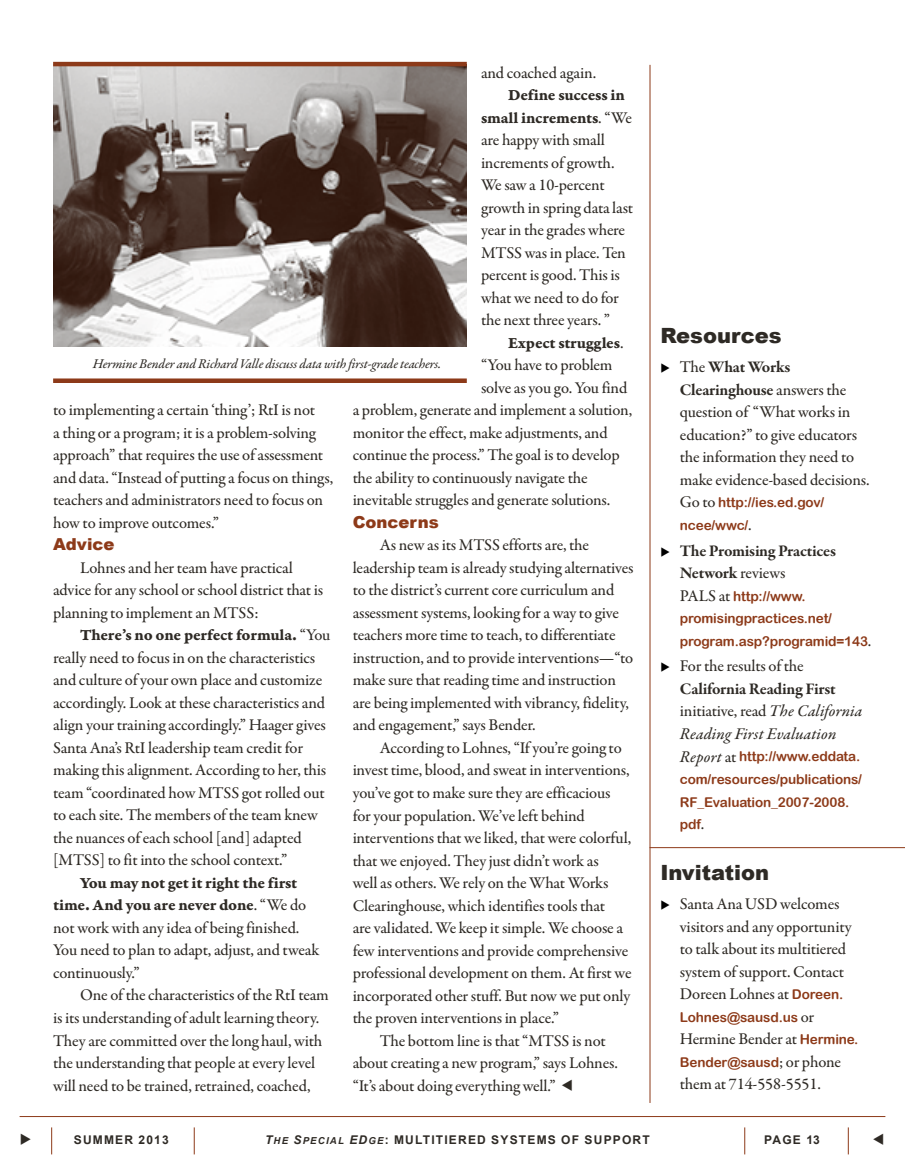
<style>
.page{position:relative;width:905px;height:1175px;background:#fff}
.page>*{position:absolute;margin:0;border:0;box-sizing:border-box;transform-origin:0 0}
.t1{font:900 21px "Arial";color:#2e2a25}
.t2{font:500 16.5px/22.5px "Garamond Premr Pro";letter-spacing:-.01em;color:#2e2a25}
.t3{font:16.5px/22.5px "Garamond Premr Pro Bd Capt";letter-spacing:-.01em;color:#2e2a25}
.t4{font:700 16.5px/22.5px "Garamond Premr Pro";letter-spacing:-.015em;color:#2e2a25}
.t5{font:16.5px "Garamond Premr Pro Med It";letter-spacing:.005em;color:#2e2a25}
.t6{font:900 16.5px "Arial";color:#8d3a19}
.t7{font:13.5px/22.5px "Arial Rounded MT Bold";letter-spacing:-.01em;color:#8d3a19}
.t8{font:13.5px "Garamond Premr Pro Med It";letter-spacing:-.01em;color:#2e2a25}
.t9{font:700 12px "Arial";letter-spacing:.1em;color:#2e2a25}
.s1{font-family:"Garamond Premr Pro";font-weight:500}
.s2{font-weight:700}
.s3{font-family:"Garamond Premr Pro";font-weight:500;font-size:16.5px;color:#2e2a25}
.s4{font-weight:500}
.s5{font-family:"Garamond Premr Pro Med It";font-weight:400}
.s6{font-family:"Garamond Premr Pro Med It";font-size:16.5px;color:#2e2a25}
.s7{font-family:"Arial Rounded MT Bold";font-weight:400;font-size:13.5px;color:#8d3a19}
.s8{font-family:"Arial Bold Italic MT SC800";font-weight:400}
.s9{font-family:"Arial Bold Italic MT SC800";font-weight:400;font-size:9.6px}
</style>
<div class="page">
<svg style="left:51px;top:1127px;width:1px;height:27px"></svg>
<svg style="left:744px;top:1127px;width:1px;height:27px"></svg>
<svg style="left:847px;top:1127px;width:1px;height:27px"></svg>
<hr style="left:20px;top:1116px;width:865px;height:1px;background:#8d3a19">
<hr style="left:649px;top:65px;width:1px;height:1037px;background:#8d3a19">
<hr style="left:649px;top:847px;width:255px;height:1px;background:#8d3a19">
<img style="left:53px;top:66px;width:414px;height:280px">
<hr style="left:53px;top:62px;width:414px;height:4px;background:#8d3a19">
<div style="left:53px;top:378px;width:414px;height:5px;background:#8d3a19"></div>
<svg style="left:194px;top:1127px;width:1px;height:28px"></svg>
<p class="t2" style="left:481px;top:61px;width:117px">and coached again.</p>
<p class="t3" style="left:481px;top:84px;width:152px;text-indent:27px">Define success in small increments<span class="s1">. “We</span></p>
<p class="t2" style="left:481px;top:129px;width:154px">are happy with small increments of growth.<br>We saw a 10-percent growth in spring data last year in the grades where<br>MTSS was in place. Ten percent is good. This is what we need to do for the next three years. ”</p>
<p class="t3" style="left:508px;top:332px;width:117px">Expect struggles<span class="s1">.</span></p>
<p class="t2" style="left:481px;top:354px;width:133px">“You have to problem</p>
<p class="t2" style="left:481px;top:377px;width:148px">solve as you go. You find</p>
<p class="t2" style="left:352px;top:399px;width:281px">a problem, generate and implement a solution,</p>
<p class="t2" style="left:352px;top:422px;width:256px">monitor the effect, make adjustments, and</p>
<p class="t2" style="left:352px;top:444px;width:268px">continue the process.” The goal is to develop</p>
<p class="t2" style="left:352px;top:467px;width:236px">the ability to continuously navigate the</p>
<p class="t2" style="left:352px;top:489px;width:259px">inevitable struggles and generate solutions.</p>
<p class="t6" style="left:352px;top:513px;width:88px">Concerns</p>
<p class="t2" style="left:352px;top:534px;width:282px;text-indent:27px">As new as its MTSS efforts are, the leadership team is already studying alternatives to the district’s current core curriculum and assessment systems, looking for a way to give teachers more time to teach, to differentiate instruction, and to provide interventions—“to make sure that reading time and instruction are being implemented with vibrancy, fidelity, and engagement,” says Bender.</p>
<p class="t2" style="left:379px;top:737px;width:243px">According to Lohnes, “If you’re going to</p>
<p class="t2" style="left:352px;top:759px;width:278px">invest time, blood, and sweat in interventions,</p>
<p class="t2" style="left:352px;top:782px;width:259px">you’ve got to make sure they are efficacious</p>
<p class="t2" style="left:352px;top:804px;width:234px">for your population. We’ve left behind</p>
<p class="t2" style="left:352px;top:827px;width:280px">interventions that we liked, that were colorful,</p>
<p class="t2" style="left:352px;top:849px;width:248px">that we enjoyed. They just didn’t work as</p>
<p class="t2" style="left:352px;top:872px;width:257px">well as others. We rely on the What Works</p>
<p class="t2" style="left:352px;top:894px;width:254px">Clearinghouse, which identifies tools that</p>
<p class="t2" style="left:352px;top:917px;width:272px">are validated. We keep it simple. We choose a</p>
<p class="t2" style="left:352px;top:939px;width:277px">few interventions and provide comprehensive</p>
<p class="t2" style="left:352px;top:962px;width:280px">professional development on them. At first we</p>
<p class="t2" style="left:352px;top:984px;width:279px">incorporated other stuff. But now we put only</p>
<p class="t2" style="left:352px;top:1007px;width:208px">the proven interventions in place.”</p>
<p class="t2" style="left:379px;top:1029px;width:228px">The bottom line is that “MTSS is not</p>
<p class="t2" style="left:352px;top:1052px;width:267px">about creating a new program,” says Lohnes.</p>
<p class="t2" style="left:352px;top:1074px;width:222px">“It’s about doing everything well.” ▼</p>
<p class="t8" style="left:93px;top:355px;width:350px">Hermine Bender and Richard Valle discuss data with first-grade teachers.</p>
<p class="t2" style="left:53px;top:399px;width:281px">to implementing a certain ‘thing’; RtI is not<br>a thing or a program; it is a problem-solving approach” that requires the use of assessment and data. “Instead of putting a focus on things, teachers and administrators need to focus on how to improve outcomes.”</p>
<p class="t6" style="left:53px;top:535px;width:63px">Advice</p>
<p class="t2" style="left:53px;top:556px;width:271px;text-indent:27px">Lohnes and her team have practical advice for any school or school district that is planning to implement an MTSS:</p>
<p class="t3" style="left:80px;top:624px;width:252px">There’s no one perfect formula. <span class="s1">“You</span></p>
<p class="t2" style="left:53px;top:646px;width:275px">really need to focus in on the characteristics and culture of your own place and customize accordingly. Look at these characteristics and align your training accordingly.” Haager gives Santa Ana’s RtI leadership team credit for making this alignment. According to her, this team “coordinated how MTSS got rolled out to each site. The members of the team knew the nuances of each school [and] adapted [MTSS] to fit into the school context.”</p>
<p class="t3" style="left:53px;top:871px;width:254px;text-indent:27px">You may not get it right the first time. And you are never done<span class="s1">. “We do</span></p>
<p class="t2" style="left:53px;top:916px;width:268px">not work with any idea of being finished.<br>You need to plan to adapt, adjust, and tweak continuously.”</p>
<p class="t2" style="left:53px;top:984px;width:277px;text-indent:27px">One of the characteristics of the RtI team is its understanding of adult learning theory.<br>They are committed over the long haul, with the understanding that people at every level will need to be trained, retrained, coached,</p>
<p class="t1" style="left:660px;top:324px;width:123px">Resources</p>
<p class="t2" style="left:680px;top:356px;width:191px">The <span class="s2">What Works<br>Clearinghouse</span> answers the question of “What works in education?” to give educators the information they need to make evidence-based decisions.</p>
<p class="t7" style="left:680px;top:491px;width:146px"><span class="s3">Go to</span> http://ies.ed.gov/ ncee/wwc/<span class="s3">.</span></p>
<p class="t4" style="left:680px;top:539px;width:158px">The Promising Practices<br>Network <span class="s4">reviews</span></p>
<p class="t7" style="left:679px;top:584px;width:193px"><span class="s3">PALS at</span> http://www. promisingpractices.net/ program.asp?programid=143<span class="s3">.</span></p>
<p class="t2" style="left:680px;top:655px;width:125px">For the results of the</p>
<p class="t4" style="left:680px;top:677px;width:184px">California Reading First <span class="s4">initiative, read</span> <span class="s5">The California</span></p>
<p class="t5" style="left:680px;top:723px;width:158px">Reading First Evaluation</p>
<p class="t7" style="left:679px;top:745px;width:184px"><span class="s6">Report</span> <span class="s3">at</span> http://www.eddata. com/resources/publications/<br>RF_Evaluation_2007-2008. pdf<span class="s3">.</span></p>
<p class="t1" style="left:660px;top:860px;width:110px">Invitation</p>
<p class="t2" style="left:679px;top:893px;width:173px">Santa Ana USD welcomes visitors and any opportunity to talk about its multitiered system of support. Contact<br>Doreen Lohnes at <span class="s7">Doreen.</span></p>
<p class="t7" style="left:680px;top:1005px;width:136px">Lohnes@sausd.us <span class="s3">or</span></p>
<p class="t2" style="left:680px;top:1028px;width:180px">Hermine Bender at <span class="s7">Hermine.</span></p>
<p class="t7" style="left:679px;top:1050px;width:163px">Bender@sausd<span class="s3">; or phone</span></p>
<p class="t2" style="left:680px;top:1073px;width:142px">them at 714-558-5551.</p>
<p class="t9" style="left:74px;top:1131px;width:97px">SUMMER 2013</p>
<p class="t9" style="left:265px;top:1131px;width:386px"><span class="s8">T</span><span class="s9">HE</span> <span class="s8">S</span><span class="s9">PECIAL</span> <span class="s8">ED</span><span class="s9">GE</span>: MULTITIERED SYSTEMS OF SUPPORT</p>
<p class="t9" style="left:764px;top:1131px;width:57px">PAGE 13</p>
</div>
